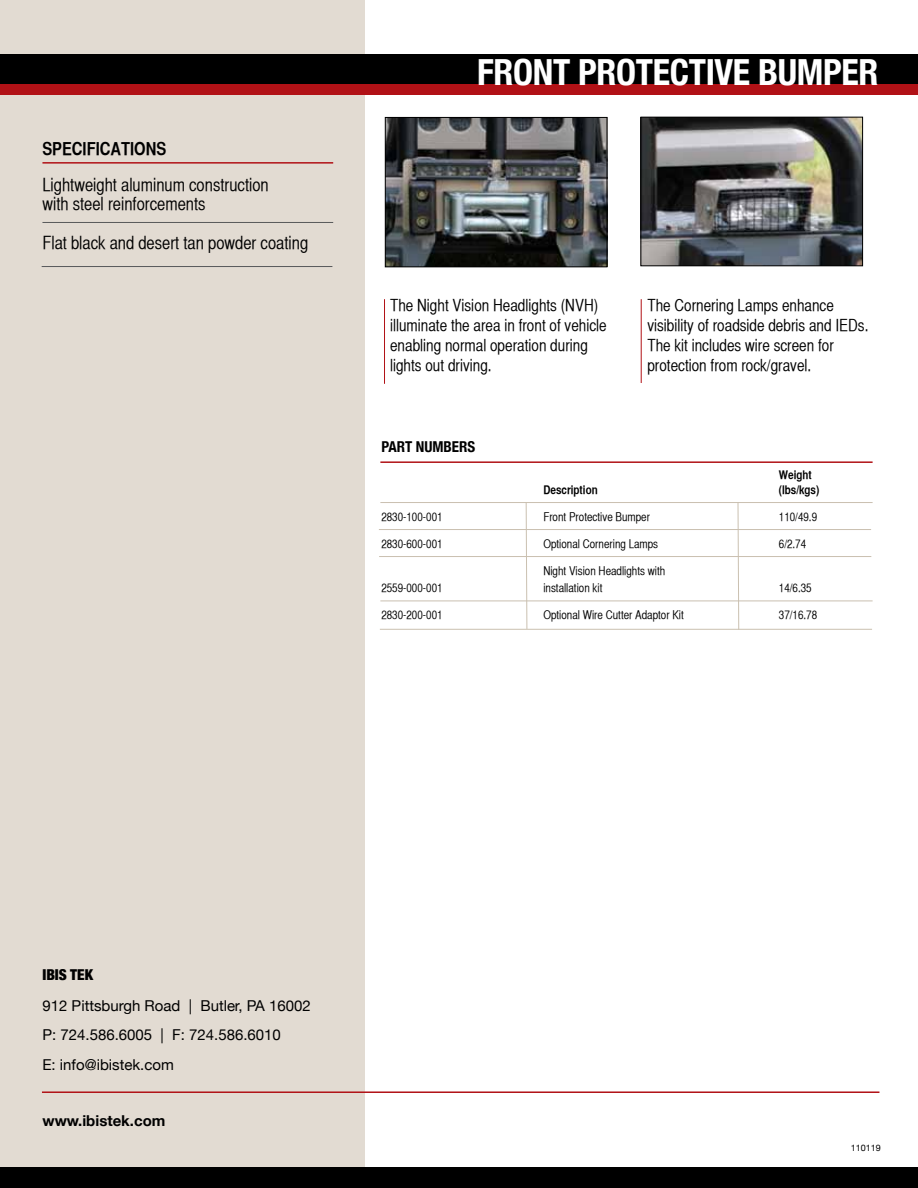
<style>
.page{position:relative;width:918px;height:1188px;background:#fff}
.page>*{position:absolute;margin:0;border:0;box-sizing:border-box;transform-origin:0 0}
.t1{font:700 condensed 36px "Helvetica Neue";letter-spacing:-.01em;color:#fff}
.t2{font:18px/19.5px "Helvetica CY Plain";color:#000}
.t3{font:18px "Helvetica CY Bold";color:#000}
.t4{font:16.5px/19.8px "Helvetica CY Plain";color:#000}
.t5{font:15px/29.8px "Helvetica Neue";color:#000}
.t6{font:700 15px "Helvetica Neue";color:#000}
.t7{font:700 condensed 15px "Helvetica Neue";color:#000}
.t8{font:900 condensed 15px "Helvetica Neue";color:#000}
.t9{font:12px "Helvetica CY Plain";color:#000}
.t10{font:12px "Helvetica CY Bold";color:#000}
.t11{font:9px "Helvetica Neue";color:#000}
</style>
<div class="page">
<div style="left:0;top:0;width:364px;height:1188px;background:#e2dbd2"></div>
<div style="left:0;top:1168px;width:918px;height:20px;background:#000"></div>
<div style="left:0;top:54px;width:918px;height:31px;background:#000"></div>
<div style="left:0;top:85px;width:918px;height:10px;background:#b11116"></div>
<hr style="left:42px;top:1091px;width:837px;height:2px;background:#b11116">
<hr style="left:42px;top:162px;width:291px;height:2px;background:#b11116">
<hr style="left:380px;top:461px;width:493px;height:2px;background:#b11116">
<hr style="left:641px;top:299px;width:1px;height:84px;background:#b11116">
<img style="left:643px;top:119px;width:218px;height:145px">
<div style="left:641px;top:117px;width:222px;height:149px;border:1px solid #000"></div>
<hr style="left:384px;top:299px;width:1px;height:85px;background:#b11116">
<hr style="left:42px;top:222px;width:291px;height:1px;background:#58595b">
<hr style="left:42px;top:266px;width:290px;height:1px;background:#58595b">
<hr style="left:380px;top:502px;width:493px;height:1px;background:#cac0b0">
<hr style="left:379px;top:529px;width:492px;height:1px;background:#cac0b0">
<hr style="left:379px;top:556px;width:492px;height:1px;background:#cac0b0">
<hr style="left:380px;top:601px;width:493px;height:1px;background:#cac0b0">
<hr style="left:380px;top:629px;width:492px;height:1px;background:#cac0b0">
<svg style="left:525px;top:503px;width:3px;height:127px"></svg>
<svg style="left:737px;top:503px;width:2px;height:127px"></svg>
<img style="left:387px;top:119px;width:218px;height:146px">
<div style="left:385px;top:117px;width:222px;height:150px;border:1px solid #000"></div>
<p class="t3" style="left:42px;top:137px;width:125px">SPECIFICATIONS</p>
<p class="t2" style="left:42px;top:175px;width:228px">Lightweight aluminum construction with steel reinforcements</p>
<p class="t2" style="left:42px;top:233px;width:267px">Flat black and desert tan powder coating</p>
<h1 class="t1" style="left:477px;top:50px;width:403px">FRONT PROTECTIVE BUMPER</h1>
<p class="t4" style="left:390px;top:296px;width:218px">The Night Vision Headlights (NVH) illuminate the area in front of vehicle enabling normal operation during lights out driving.</p>
<p class="t4" style="left:647px;top:296px;width:223px">The Cornering Lamps enhance visibility of roadside debris and IEDs.<br>The kit includes wire screen for protection from rock/gravel.</p>
<p class="t7" style="left:381px;top:438px;width:95px">PART NUMBERS</p>
<p class="t10" style="left:779px;top:467px;width:34px">Weight</p>
<p class="t10" style="left:543px;top:482px;width:56px">Description</p>
<p class="t10" style="left:779px;top:482px;width:42px">(lbs/kgs)</p>
<p class="t9" style="left:381px;top:510px;width:63px">2830-100-001</p>
<p class="t9" style="left:543px;top:510px;width:108px">Front Protective Bumper</p>
<p class="t9" style="left:779px;top:510px;width:40px">110/49.9</p>
<p class="t9" style="left:381px;top:537px;width:63px">2830-600-001</p>
<p class="t9" style="left:543px;top:537px;width:116px">Optional Cornering Lamps</p>
<p class="t9" style="left:779px;top:537px;width:29px">6/2.74</p>
<p class="t9" style="left:543px;top:564px;width:123px">Night Vision Headlights with</p>
<p class="t9" style="left:381px;top:580px;width:63px">2559-000-001</p>
<p class="t9" style="left:543px;top:580px;width:61px">installation kit</p>
<p class="t9" style="left:779px;top:580px;width:34px">14/6.35</p>
<p class="t9" style="left:381px;top:607px;width:63px">2830-200-001</p>
<p class="t9" style="left:543px;top:607px;width:142px">Optional Wire Cutter Adaptor Kit</p>
<p class="t9" style="left:779px;top:607px;width:40px">37/16.78</p>
<p class="t8" style="left:42px;top:966px;width:52px">IBIS TEK</p>
<p class="t5" style="left:42px;top:990px;width:270px">912 Pittsburgh Road | Butler, PA 16002<br>P: 724.586.6005 | F: 724.586.6010<br>E: info@ibistek.com</p>
<p class="t6" style="left:42px;top:1111px;width:124px">www.ibistek.com</p>
<p class="t11" style="left:851px;top:1143px;width:32px">110119</p>
</div>
